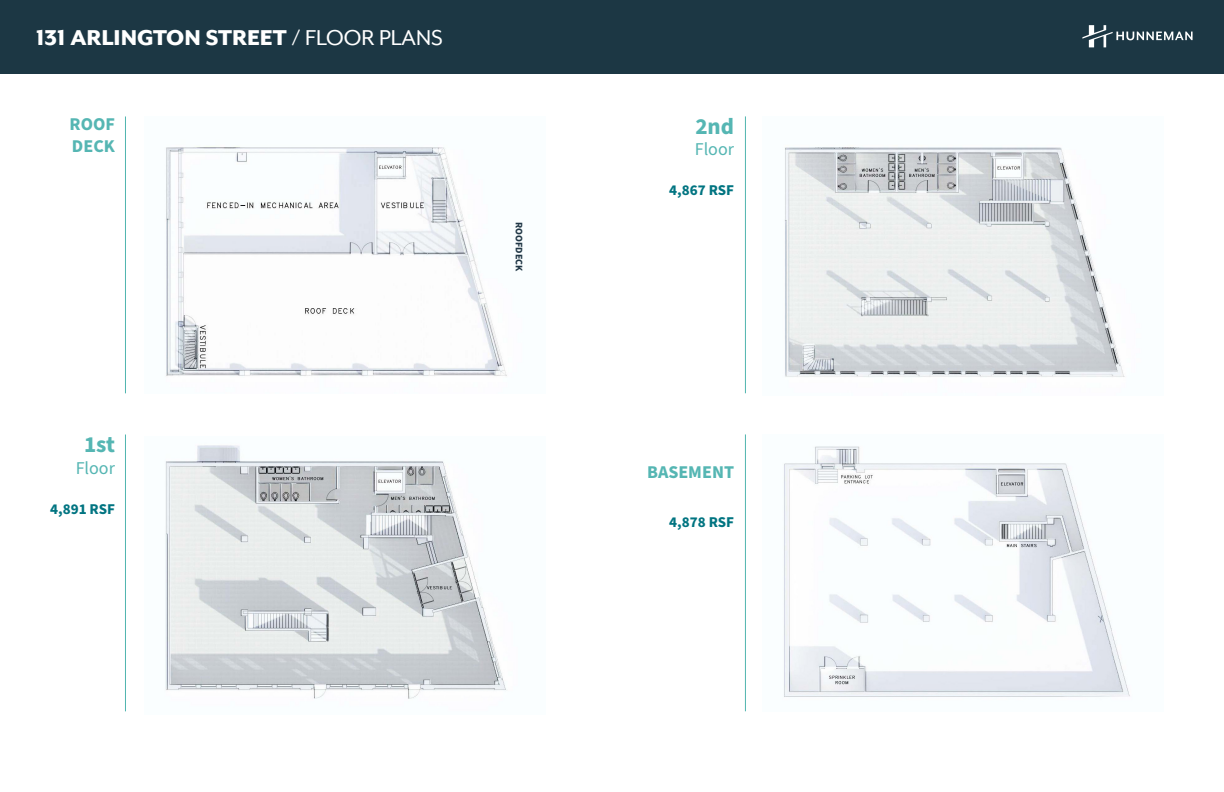
<style>
.page{position:relative;width:1224px;height:792px;background:#fff}
.page>*{position:absolute;margin:0;border:0;box-sizing:border-box;transform-origin:0 0}
.t1{font:800 25px "Mr Eaves XL Mod OT";color:#fff}
.t2{font:700 23px "Source Sans Pro";color:#55b6b3}
.t3{font:700 18px "Source Sans Pro";color:#55b6b3}
.t4{font:18px "Source Sans Pro";color:#55b6b3}
.t5{font:700 15px "Source Sans Pro";color:#007481}
.t6{font:700 10px "Source Sans Pro";color:#203746}
.s1{font-weight:400}
</style>
<div class="page">
<div style="left:0;top:0;width:1224px;height:73px;background:#1c3744"></div>
<hr style="left:125px;top:435px;width:1px;height:276px;background:#50b5af">
<hr style="left:125px;top:116px;width:1px;height:277px;background:#50b5af">
<img style="left:166px;top:146px;width:341px;height:230px">
<img style="left:165px;top:445px;width:342px;height:254px">
<img style="left:784px;top:446px;width:346px;height:251px">
<hr style="left:745px;top:434px;width:1px;height:277px;background:#50b5af">
<hr style="left:745px;top:116px;width:1px;height:277px;background:#50b5af">
<img style="left:784px;top:147px;width:341px;height:230px">
<svg style="left:1082px;top:25px;width:111px;height:22px"></svg>
<p class="t1" style="left:36px;top:24px;width:408px">131 ARLINGTON STREET / <span class="s1">FLOOR PLANS</span></p>
<p class="t3" style="left:70px;top:112px;width:47px">ROOF</p>
<p class="t3" style="left:72px;top:133px;width:45px">DECK</p>
<p class="t2" style="left:84px;top:429px;width:32px">1st</p>
<p class="t4" style="left:76px;top:456px;width:41px">Floor</p>
<p class="t5" style="left:50px;top:498px;width:66px">4,891 RSF</p>
<p class="t6" style="left:526px;top:222px;width:51px;rotate:90deg">ROOFDECK</p>
<p class="t2" style="left:695px;top:110px;width:40px">2nd</p>
<p class="t4" style="left:695px;top:137px;width:41px">Floor</p>
<p class="t5" style="left:669px;top:180px;width:66px">4,867 RSF</p>
<p class="t3" style="left:647px;top:460px;width:88px">BASEMENT</p>
<p class="t5" style="left:669px;top:512px;width:66px">4,878 RSF</p>
</div>
